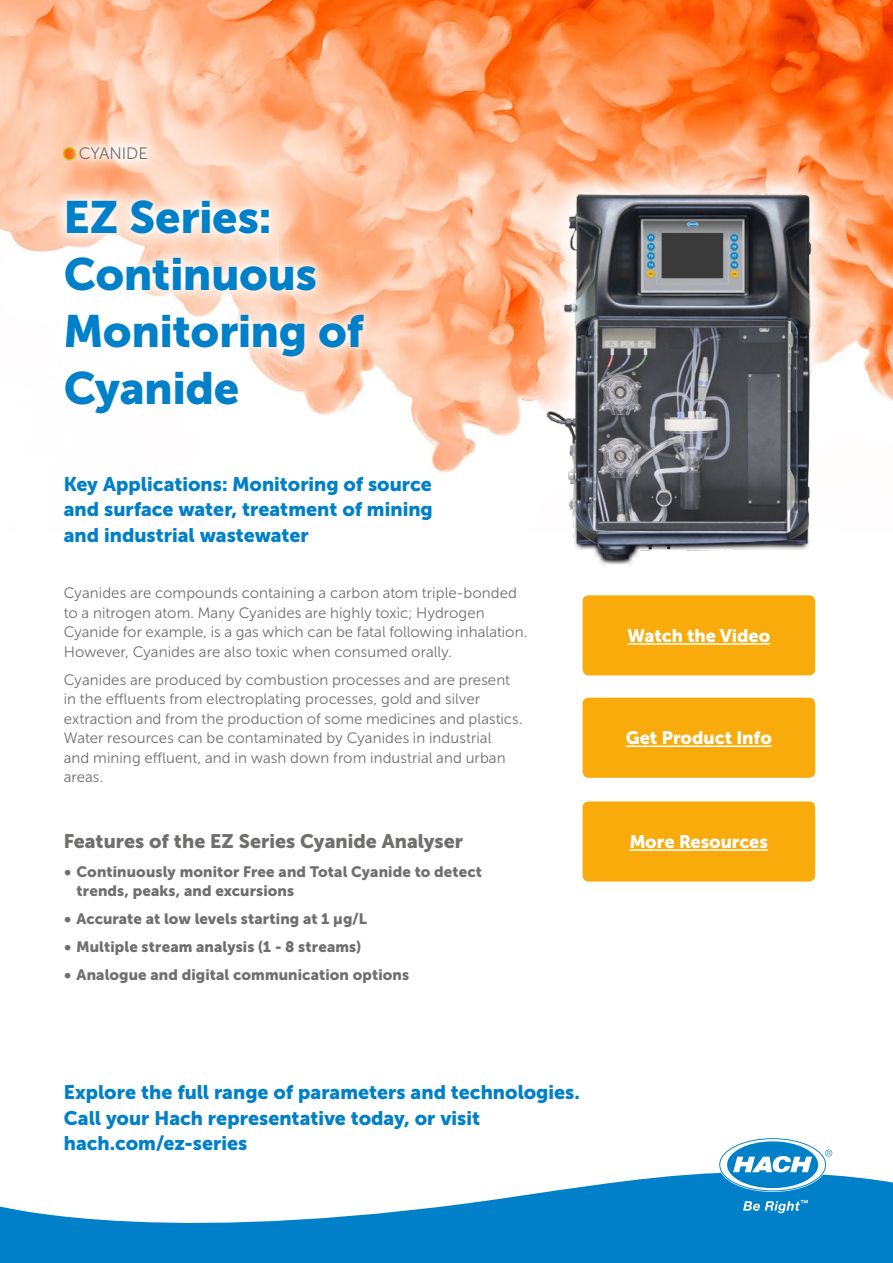
<style>
.page{position:relative;width:893px;height:1263px;background:#fff}
.page>*{position:absolute;margin:0;border:0;box-sizing:border-box;transform-origin:0 0}
.t1{font:45px/57px "Museo Sans Cyrl 900";letter-spacing:-.005em;color:#0080c8}
.t2{font:19.5px/25.5px "Museo Sans Cyrl 900";color:#0080c8}
.t3{font:19.5px "Museo Sans Cyrl 900";color:#6f6f6e}
.t4{font:18px "Museo Sans Cyrl 900";color:#fff}
.t5{font:16.5px "Museo Sans Cyrl 300";color:#6f6f6e}
.t6{font:15px/19.5px "Museo Sans Cyrl 300";letter-spacing:.005em;color:#6f6f6e}
.t7{font:15px/19.5px "Museo Sans Cyrl 900";letter-spacing:.01em;color:#6f6f6e}
</style>
<div class="page">
<img style="left:0;top:0;width:893px;height:473px">
<svg style="left:515px;top:162px;width:327px;height:435px"></svg>
<img style="left:544px;top:189px;width:270px;height:375px">
<svg style="left:0;top:1173px;width:893px;height:90px;fill:#0080c8"></svg>
<svg style="left:720px;top:1139px;width:112px;height:51px"></svg>
<svg style="left:743px;top:1200px;width:65px;height:13px"></svg>
<svg style="left:49px;top:131px;width:331px;height:298px"></svg>
<div style="left:583px;top:698px;width:232px;height:80px;background:#f8ab0b;border-radius:6px"></div>
<hr style="left:626px;top:745px;width:146px;height:2px;background:#fff">
<div style="left:583px;top:801px;width:232px;height:80px;background:#f8ab0b;border-radius:6px"></div>
<hr style="left:630px;top:849px;width:138px;height:2px;background:#fff">
<div style="left:583px;top:595px;width:232px;height:80px;background:#f8ab0b;border-radius:6px"></div>
<hr style="left:627px;top:643px;width:143px;height:2px;background:#fff">
<p class="t5" style="left:79px;top:144px;width:71px">CYANIDE</p>
<h1 class="t1" style="left:64px;top:189px;width:301px">EZ Series:<br>Continuous<br>Monitoring of<br>Cyanide</h1>
<h2 class="t2" style="left:64px;top:471px;width:370px;text-align:justify">Key Applications: Monitoring of source and surface water, treatment of mining and industrial wastewater</h2>
<p class="t6" style="left:64px;top:583px;width:465px">Cyanides are compounds containing a carbon atom triple-bonded to a nitrogen atom. Many Cyanides are highly toxic; Hydrogen Cyanide for example, is a gas which can be fatal following inhalation.<br>However, Cyanides are also toxic when consumed orally.</p>
<p class="t6" style="left:64px;top:670px;width:460px">Cyanides are produced by combustion processes and are present in the effluents from electroplating processes, gold and silver extraction and from the production of some medicines and plastics.<br>Water resources can be contaminated by Cyanides in industrial<br>and mining effluent, and in wash down from industrial and urban areas.</p>
<h2 class="t3" style="left:64px;top:830px;width:401px">Features of the EZ Series Cyanide Analyser</h2>
<p class="t7" style="left:77px;top:862px;width:407px;text-indent:-13px">• Continuously monitor Free and Total Cyanide to detect trends, peaks, and excursions</p>
<p class="t7" style="left:64px;top:909px;width:305px">• Accurate at low levels starting at 1 µg/L</p>
<p class="t7" style="left:64px;top:937px;width:299px">• Multiple stream analysis (1 - 8 streams)</p>
<p class="t7" style="left:64px;top:965px;width:347px">• Analogue and digital communication options</p>
<h2 class="t2" style="left:64px;top:1079px;width:518px">Explore the full range of parameters and technologies.<br>Call your Hach representative today, or visit hach.com/ez-series</h2>
<p class="t4" style="left:627px;top:626px;width:144px">Watch the Video</p>
<p class="t4" style="left:626px;top:728px;width:148px">Get Product Info</p>
<p class="t4" style="left:630px;top:832px;width:140px">More Resources</p>
</div>
